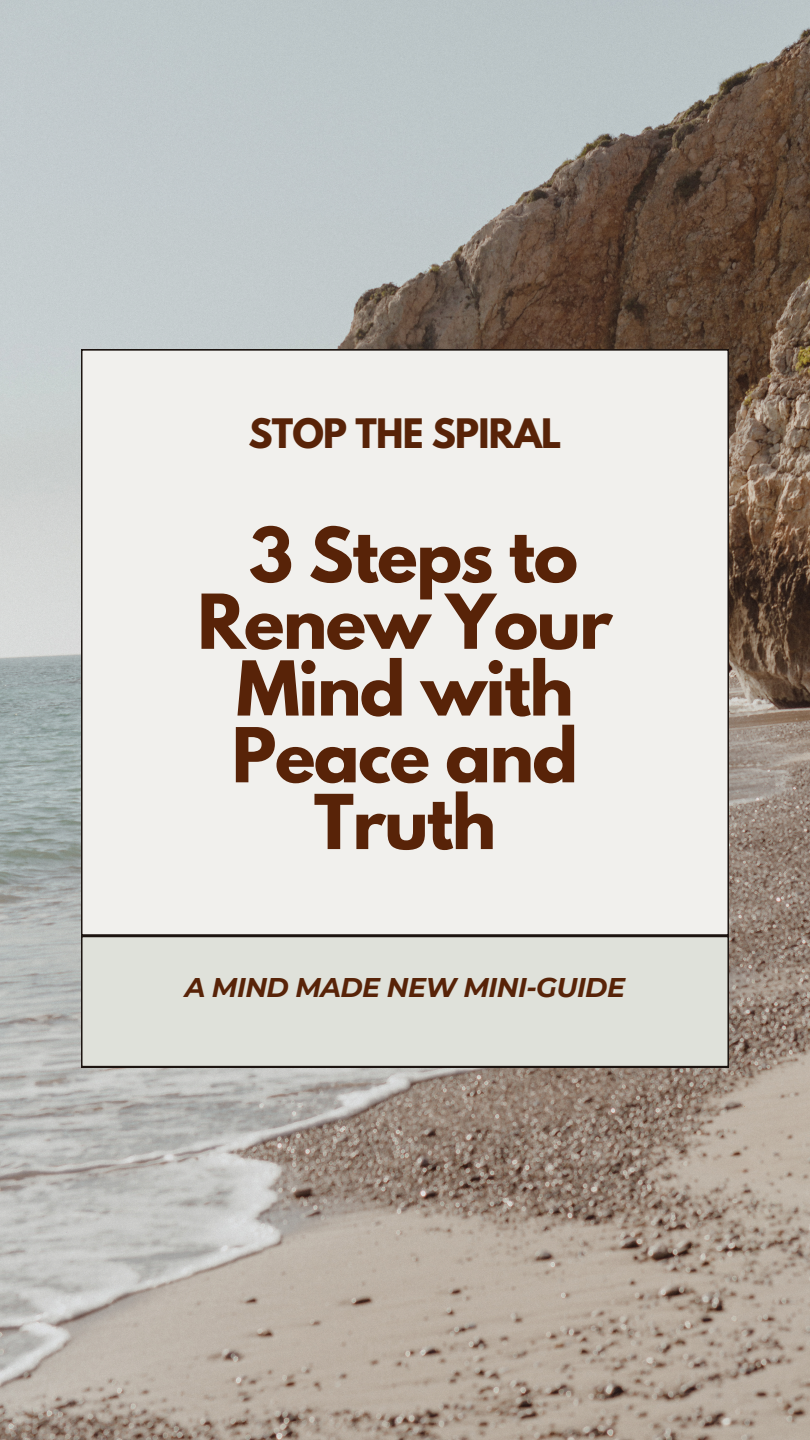
<style>
.page{position:relative;width:810px;height:1440px;background:#fff}
.page>*{position:absolute;margin:0;border:0;box-sizing:border-box;transform-origin:0 0}
.t1{font:700 67px/66.8px "League Spartan";letter-spacing:-.02em;color:#582308;text-align:center}
.t2{font:700 36px "League Spartan";letter-spacing:-.02em;color:#582308}
.t3{font:italic 700 27px "Montserrat";letter-spacing:-.02em;color:#582308}
</style>
<div class="page">
<img style="left:0;top:0;width:810px;height:1440px">
<div style="left:81px;top:349px;width:648px;height:587px;background:#f1f0ed"></div>
<div style="left:81px;top:936px;width:648px;height:131px;background:#dfe1da"></div>
<p class="t2" style="left:248px;top:416px;width:315px">STOP THE SPIRAL</p>
<h1 class="t1" style="left:197px;top:530px;width:417px">3 Steps to<br>Renew Your<br>Mind with<br>Peace and<br>Truth</h1>
<h2 class="t3" style="left:185px;top:971px;width:442px">A MIND MADE NEW MINI-GUIDE</h2>
</div>
